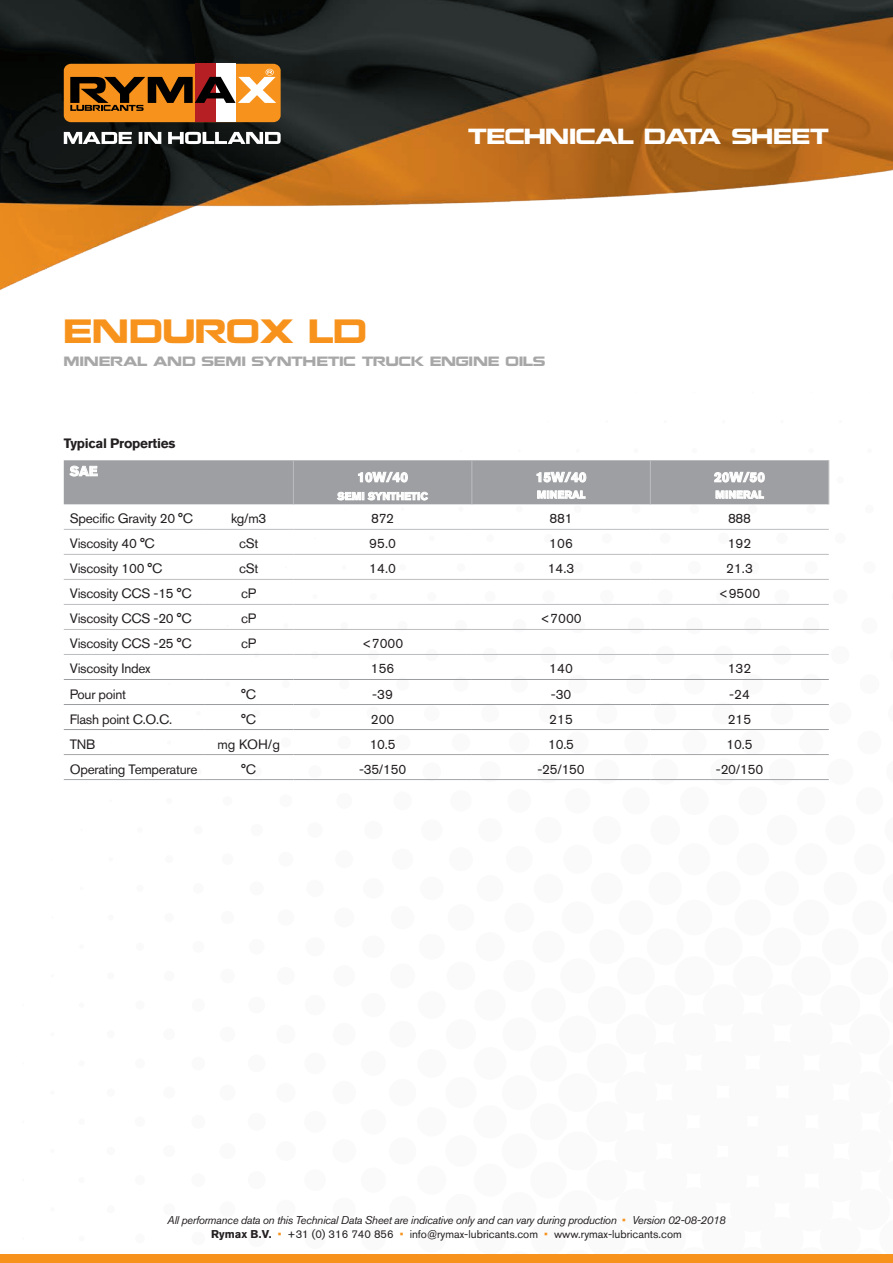
<style>
.page{position:relative;width:893px;height:1263px;background:#fff}
.page>*{position:absolute;margin:0;border:0;box-sizing:border-box;transform-origin:0 0}
.t1{font:30px "Nokianvirallinenkirjasin REGULAR";color:#f7931d}
.t2{font:19.5px "Nokianvirallinenkirjasin REGULAR";letter-spacing:-.02em;color:#fff}
.t3{font:13.5px "Akzidenz Grotesk BQ";letter-spacing:-.02em;color:#231f20}
.t4{font:700 13.5px "Akzidenz Grotesk BQ";letter-spacing:.01em;color:#fff}
.t5{font:700 13.5px "Akzidenz Grotesk BQ";letter-spacing:-.02em;color:#231f20}
.t6{font:12px "Nokianvirallinenkirjasin REGULAR";color:#a8a7a8}
.t7{font:italic 11.25px/13.5px "Akzidenz Grotesk BQ";letter-spacing:-.03em;color:#231f20;text-align:center}
.t8{font:700 10.5px "Akzidenz Grotesk BQ";letter-spacing:.01em;color:#fff}
.s1{font-style:normal;color:#f7931d}
.s2{font-weight:700;font-style:normal}
.s3{font-style:normal}
</style>
<div class="page">
<img style="left:0;top:0;width:893px;height:291px">
<div style="left:64px;top:64px;width:217px;height:58px;background:#f7931d;border-radius:7px"></div>
<div style="left:215px;top:64px;width:21px;height:58px;background:#fff"></div>
<div style="left:195px;top:64px;width:20px;height:58px;background:#b62024"></div>
<svg style="left:70px;top:69px;width:206px;height:42px"></svg>
<svg style="left:64px;top:132px;width:217px;height:12px"></svg>
<div style="left:0;top:1254px;width:893px;height:9px;background:#f7931d"></div>
<hr style="left:64px;top:579px;width:140px;height:1px;background:#bcbdc0">
<hr style="left:204px;top:579px;width:89px;height:1px;background:#bcbdc0">
<hr style="left:293px;top:579px;width:179px;height:1px;background:#bcbdc0">
<hr style="left:472px;top:579px;width:178px;height:1px;background:#bcbdc0">
<hr style="left:650px;top:579px;width:179px;height:1px;background:#bcbdc0">
<hr style="left:64px;top:604px;width:140px;height:1px;background:#bcbdc0">
<hr style="left:204px;top:604px;width:89px;height:1px;background:#bcbdc0">
<hr style="left:293px;top:604px;width:179px;height:1px;background:#bcbdc0">
<hr style="left:472px;top:604px;width:178px;height:1px;background:#bcbdc0">
<hr style="left:650px;top:604px;width:179px;height:1px;background:#bcbdc0">
<hr style="left:64px;top:629px;width:140px;height:1px;background:#bcbdc0">
<hr style="left:204px;top:629px;width:89px;height:1px;background:#bcbdc0">
<hr style="left:293px;top:629px;width:179px;height:1px;background:#bcbdc0">
<hr style="left:472px;top:629px;width:178px;height:1px;background:#bcbdc0">
<hr style="left:650px;top:629px;width:179px;height:1px;background:#bcbdc0">
<hr style="left:64px;top:654px;width:140px;height:1px;background:#bcbdc0">
<hr style="left:204px;top:654px;width:89px;height:1px;background:#bcbdc0">
<hr style="left:293px;top:654px;width:179px;height:1px;background:#bcbdc0">
<hr style="left:472px;top:654px;width:178px;height:1px;background:#bcbdc0">
<hr style="left:650px;top:654px;width:179px;height:1px;background:#bcbdc0">
<hr style="left:64px;top:554px;width:140px;height:1px;background:#bcbdc0">
<hr style="left:204px;top:554px;width:89px;height:1px;background:#bcbdc0">
<hr style="left:293px;top:554px;width:179px;height:1px;background:#bcbdc0">
<hr style="left:472px;top:554px;width:178px;height:1px;background:#bcbdc0">
<hr style="left:650px;top:554px;width:179px;height:1px;background:#bcbdc0">
<hr style="left:64px;top:529px;width:140px;height:1px;background:#bcbdc0">
<hr style="left:204px;top:529px;width:89px;height:1px;background:#bcbdc0">
<hr style="left:293px;top:529px;width:179px;height:1px;background:#bcbdc0">
<hr style="left:472px;top:529px;width:178px;height:1px;background:#bcbdc0">
<hr style="left:650px;top:529px;width:179px;height:1px;background:#bcbdc0">
<hr style="left:64px;top:754px;width:140px;height:1px;background:#a5a6aa">
<hr style="left:204px;top:754px;width:89px;height:1px;background:#a5a6aa">
<hr style="left:293px;top:754px;width:179px;height:1px;background:#a5a6aa">
<hr style="left:472px;top:754px;width:178px;height:1px;background:#a5a6aa">
<hr style="left:650px;top:754px;width:179px;height:1px;background:#a5a6aa">
<hr style="left:64px;top:779px;width:140px;height:1px;background:#a5a6aa">
<hr style="left:204px;top:779px;width:89px;height:1px;background:#a5a6aa">
<hr style="left:293px;top:779px;width:179px;height:1px;background:#a5a6aa">
<hr style="left:472px;top:779px;width:178px;height:1px;background:#a5a6aa">
<hr style="left:650px;top:779px;width:179px;height:1px;background:#a5a6aa">
<hr style="left:64px;top:679px;width:140px;height:1px;background:#9b9da0">
<hr style="left:204px;top:679px;width:89px;height:1px;background:#9b9da0">
<hr style="left:293px;top:679px;width:179px;height:1px;background:#9b9da0">
<hr style="left:472px;top:679px;width:178px;height:1px;background:#9b9da0">
<hr style="left:650px;top:679px;width:179px;height:1px;background:#9b9da0">
<hr style="left:64px;top:704px;width:140px;height:1px;background:#9b9da0">
<hr style="left:204px;top:704px;width:89px;height:1px;background:#9b9da0">
<hr style="left:293px;top:704px;width:179px;height:1px;background:#9b9da0">
<hr style="left:472px;top:704px;width:178px;height:1px;background:#9b9da0">
<hr style="left:650px;top:704px;width:179px;height:1px;background:#9b9da0">
<hr style="left:64px;top:729px;width:140px;height:1px;background:#9b9da0">
<hr style="left:204px;top:729px;width:89px;height:1px;background:#9b9da0">
<hr style="left:293px;top:729px;width:179px;height:1px;background:#9b9da0">
<hr style="left:472px;top:729px;width:178px;height:1px;background:#9b9da0">
<hr style="left:650px;top:729px;width:179px;height:1px;background:#9b9da0">
<svg style="left:64px;top:460px;width:765px;height:44px;background:#a3a5a8"></svg>
<h2 class="t2" style="left:468px;top:124px;width:363px">TECHNICAL DATA SHEET</h2>
<h1 class="t1" style="left:64px;top:312px;width:305px">ENDUROX LD</h1>
<p class="t6" style="left:64px;top:354px;width:483px">MINERAL AND SEMI SYNTHETIC TRUCK ENGINE OILS</p>
<p class="t5" style="left:64px;top:435px;width:113px">Typical Properties</p>
<p class="t4" style="left:70px;top:463px;width:29px">SAE</p>
<p class="t4" style="left:357px;top:469px;width:52px">10W/40</p>
<p class="t8" style="left:337px;top:490px;width:92px">SEMI SYNTHETIC</p>
<p class="t4" style="left:536px;top:469px;width:52px">15W/40</p>
<p class="t8" style="left:537px;top:489px;width:50px">MINERAL</p>
<p class="t4" style="left:714px;top:469px;width:52px">20W/50</p>
<p class="t8" style="left:715px;top:489px;width:50px">MINERAL</p>
<p class="t3" style="left:70px;top:511px;width:125px">Specific Gravity 20 °C</p>
<p class="t3" style="left:231px;top:511px;width:37px">kg/m3</p>
<p class="t3" style="left:371px;top:511px;width:25px">872</p>
<p class="t3" style="left:550px;top:511px;width:25px">881</p>
<p class="t3" style="left:728px;top:511px;width:25px">888</p>
<p class="t3" style="left:70px;top:536px;width:87px">Viscosity 40 °C</p>
<p class="t3" style="left:239px;top:536px;width:21px">cSt</p>
<p class="t3" style="left:369px;top:536px;width:28px">95.0</p>
<p class="t3" style="left:549px;top:536px;width:25px">106</p>
<p class="t3" style="left:728px;top:536px;width:25px">192</p>
<p class="t3" style="left:70px;top:561px;width:94px">Viscosity 100 °C</p>
<p class="t3" style="left:239px;top:561px;width:21px">cSt</p>
<p class="t3" style="left:369px;top:561px;width:28px">14.0</p>
<p class="t3" style="left:548px;top:561px;width:28px">14.3</p>
<p class="t3" style="left:726px;top:561px;width:28px">21.3</p>
<p class="t3" style="left:70px;top:586px;width:123px">Viscosity CCS -15 °C</p>
<p class="t3" style="left:241px;top:586px;width:17px">cP</p>
<p class="t3" style="left:719px;top:586px;width:43px">&lt;9500</p>
<p class="t3" style="left:70px;top:611px;width:123px">Viscosity CCS -20 °C</p>
<p class="t3" style="left:241px;top:611px;width:17px">cP</p>
<p class="t3" style="left:540px;top:611px;width:43px">&lt;7000</p>
<p class="t3" style="left:70px;top:636px;width:123px">Viscosity CCS -25 °C</p>
<p class="t3" style="left:241px;top:636px;width:17px">cP</p>
<p class="t3" style="left:362px;top:636px;width:43px">&lt;7000</p>
<p class="t3" style="left:70px;top:661px;width:82px">Viscosity Index</p>
<p class="t3" style="left:371px;top:661px;width:25px">156</p>
<p class="t3" style="left:549px;top:661px;width:25px">140</p>
<p class="t3" style="left:728px;top:661px;width:25px">132</p>
<p class="t3" style="left:70px;top:686px;width:58px">Pour point</p>
<p class="t3" style="left:241px;top:686px;width:17px">°C</p>
<p class="t3" style="left:372px;top:686px;width:22px">-39</p>
<p class="t3" style="left:551px;top:686px;width:22px">-30</p>
<p class="t3" style="left:729px;top:686px;width:22px">-24</p>
<p class="t3" style="left:70px;top:711px;width:104px">Flash point C.O.C.</p>
<p class="t3" style="left:241px;top:711px;width:17px">°C</p>
<p class="t3" style="left:371px;top:711px;width:25px">200</p>
<p class="t3" style="left:549px;top:711px;width:25px">215</p>
<p class="t3" style="left:728px;top:711px;width:25px">215</p>
<p class="t3" style="left:70px;top:736px;width:27px">TNB</p>
<p class="t3" style="left:217px;top:736px;width:64px">mg KOH/g</p>
<p class="t3" style="left:370px;top:736px;width:27px">10.5</p>
<p class="t3" style="left:548px;top:736px;width:27px">10.5</p>
<p class="t3" style="left:727px;top:736px;width:27px">10.5</p>
<p class="t3" style="left:70px;top:761px;width:129px">Operating Temperature</p>
<p class="t3" style="left:241px;top:761px;width:17px">°C</p>
<p class="t3" style="left:359px;top:761px;width:49px">-35/150</p>
<p class="t3" style="left:537px;top:761px;width:49px">-25/150</p>
<p class="t3" style="left:716px;top:761px;width:49px">-20/150</p>
<p class="t7" style="left:167px;top:1213px;width:560px">All performance data on this Technical Data Sheet are indicative only and can vary during production <span class="s1">•</span> Version 02-08-2018<br><span class="s2">Rymax B.V.</span> <span class="s1">•</span> <span class="s3">+31 (0) 316 740 856</span> <span class="s1">•</span> <span class="s3">info@rymax-lubricants.com</span> <span class="s1">•</span> <span class="s3">www.rymax-lubricants.com</span></p>
</div>
